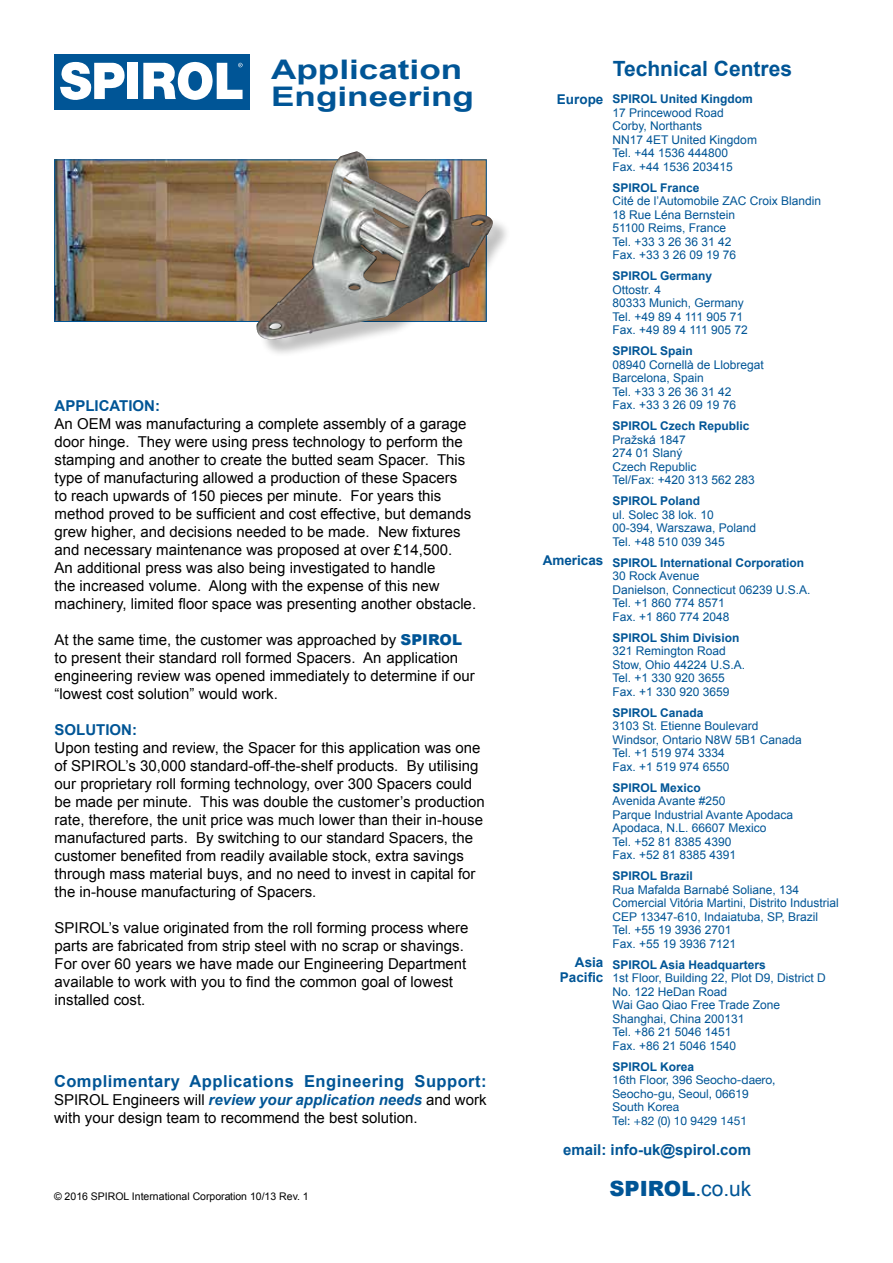
<style>
.page{position:relative;width:893px;height:1263px;background:#fff}
.page>*{position:absolute;margin:0;border:0;box-sizing:border-box;transform-origin:0 0}
.t1{font:700 27px/27px "Arial";color:#005596;scale:1.3 1}
.t2{font:700 21px "Arial";color:#005596}
.t3{font:900 21px "Arial";color:#005596}
.t4{font:700 16.5px "Arial";letter-spacing:.03em;color:#005596}
.t5{font:15px/18px "Arial";color:#000}
.t6{font:700 15px "Arial";color:#005596}
.t7{font:700 13.5px/15px "Arial";color:#005596;text-align:right}
.t8{font:12px/13.5px "Arial";color:#005596}
.t9{font:700 12px "Arial";color:#005596}
.t10{font:12px/13.5px "Helvetica Neue";color:#005596}
.t11{font:10.5px "Arial";color:#000}
.s1{font-weight:900;color:#005596}
.s2{font-weight:700;font-style:italic;color:#005596}
.s3{font-weight:400}
</style>
<div class="page">
<div style="left:54px;top:54px;width:196px;height:55px;background:#005596"></div>
<div style="left:128px;top:63px;width:10px;height:36px;background:#fff"></div>
<svg style="left:60px;top:62px;width:65px;height:38px"></svg>
<svg style="left:143px;top:61px;width:100px;height:39px"></svg>
<img style="left:56px;top:162px;width:199px;height:158px">
<div style="left:259px;top:154px;width:252px;height:204px;background:#000;opacity:.25"></div>
<img style="left:255px;top:151px;width:238px;height:188px">
<h1 class="t1" style="left:271px;top:57px;width:158px">Application<br>Engineering</h1>
<p class="t6" style="left:55px;top:396px;width:107px">APPLICATION:</p>
<p class="t5" style="left:55px;top:415px;width:423px">An OEM was manufacturing a complete assembly of a garage door hinge. They were using press technology to perform the stamping and another to create the butted seam Spacer. This type of manufacturing allowed a production of these Spacers<br>to reach upwards of 150 pieces per minute. For years this method proved to be sufficient and cost effective, but demands grew higher, and decisions needed to be made. New fixtures and necessary maintenance was proposed at over £14,500.<br>An additional press was also being investigated to handle<br>the increased volume. Along with the expense of this new machinery, limited floor space was presenting another obstacle.</p>
<p class="t5" style="left:55px;top:631px;width:422px">At the same time, the customer was approached by <span class="s1">SPIROL </span>to present their standard roll formed Spacers. An application engineering review was opened immediately to determine if our “lowest cost solution” would work.</p>
<p class="t6" style="left:55px;top:720px;width:84px">SOLUTION:</p>
<p class="t5" style="left:55px;top:739px;width:432px">Upon testing and review, the Spacer for this application was one of SPIROL’s 30,000 standard-off-the-shelf products. By utilising our proprietary roll forming technology, over 300 Spacers could be made per minute. This was double the customer’s production rate, therefore, the unit price was much lower than their in-house manufactured parts. By switching to our standard Spacers, the customer benefited from readily available stock, extra savings through mass material buys, and no need to invest in capital for the in-house manufacturing of Spacers.</p>
<p class="t5" style="left:55px;top:919px;width:416px">SPIROL’s value originated from the roll forming process where parts are fabricated from strip steel with no scrap or shavings.<br>For over 60 years we have made our Engineering Department available to work with you to find the common goal of lowest installed cost.</p>
<p class="t4" style="left:54px;top:1070px;width:434px">Complimentary Applications Engineering Support:</p>
<p class="t5" style="left:54px;top:1091px;width:434px">SPIROL Engineers will <span class="s2">review your application needs</span> and work with your design team to recommend the best solution.</p>
<p class="t11" style="left:54px;top:1189px;width:256px">© 2016 SPIROL International Corporation 10/13 Rev. 1</p>
<p class="t7" style="left:557px;top:92px;width:48px">Europe</p>
<p class="t7" style="left:543px;top:553px;width:62px">Americas</p>
<p class="t7" style="left:560px;top:955px;width:45px">Asia<br>Pacific</p>
<h2 class="t2" style="left:613px;top:55px;width:181px">Technical Centres</h2>
<p class="t9" style="left:612px;top:91px;width:142px">SPIROL United Kingdom</p>
<p class="t8" style="left:612px;top:106px;width:146px">17 Princewood Road<br>Corby, Northants<br>NN17 4ET United Kingdom<br>Tel. +44 1536 444800<br>Fax. +44 1536 203415</p>
<p class="t9" style="left:612px;top:180px;width:89px">SPIROL France</p>
<p class="t8" style="left:612px;top:194px;width:210px">Cité de l’Automobile ZAC Croix Blandin<br>18 Rue Léna Bernstein<br>51100 Reims, France<br>Tel. +33 3 26 36 31 42<br>Fax. +33 3 26 09 19 76</p>
<p class="t9" style="left:612px;top:268px;width:101px">SPIROL Germany</p>
<p class="t8" style="left:612px;top:283px;width:137px">Ottostr. 4<br>80333 Munich, Germany<br>Tel. +49 89 4 111 905 71<br>Fax. +49 89 4 111 905 72</p>
<p class="t9" style="left:612px;top:343px;width:82px">SPIROL Spain</p>
<p class="t8" style="left:612px;top:358px;width:153px">08940 Cornellà de Llobregat<br>Barcelona, Spain<br>Tel. +33 3 26 36 31 42<br>Fax. +33 3 26 09 19 76</p>
<p class="t9" style="left:612px;top:418px;width:139px">SPIROL Czech Republic</p>
<p class="t8" style="left:612px;top:433px;width:144px">Pražská 1847<br>274 01 Slaný<br>Czech Republic<br>Tel/Fax: +420 313 562 283</p>
<p class="t9" style="left:612px;top:493px;width:89px">SPIROL Poland</p>
<p class="t8" style="left:612px;top:508px;width:145px">ul. Solec 38 lok. 10<br>00-394, Warszawa, Poland<br>Tel. +48 510 039 345</p>
<p class="t9" style="left:612px;top:555px;width:193px">SPIROL International Corporation</p>
<p class="t8" style="left:612px;top:569px;width:200px">30 Rock Avenue<br>Danielson, Connecticut 06239 U.S.A.<br>Tel. +1 860 774 8571<br>Fax. +1 860 774 2048</p>
<p class="t9" style="left:612px;top:630px;width:129px">SPIROL Shim Division</p>
<p class="t8" style="left:612px;top:644px;width:134px">321 Remington Road<br>Stow, Ohio 44224 U.S.A.<br>Tel. +1 330 920 3655<br>Fax. +1 330 920 3659</p>
<p class="t9" style="left:612px;top:705px;width:93px">SPIROL Canada</p>
<p class="t8" style="left:612px;top:719px;width:191px">3103 St. Etienne Boulevard<br>Windsor, Ontario N8W 5B1 Canada<br>Tel. +1 519 974 3334<br>Fax. +1 519 974 6550</p>
<p class="t9" style="left:612px;top:780px;width:90px">SPIROL Mexico</p>
<p class="t8" style="left:612px;top:794px;width:182px">Avenida Avante #250<br>Parque Industrial Avante Apodaca<br>Apodaca, N.L. 66607 Mexico<br>Tel. +52 81 8385 4390<br>Fax. +52 81 8385 4391</p>
<p class="t9" style="left:612px;top:868px;width:82px">SPIROL Brazil</p>
<p class="t8" style="left:612px;top:883px;width:228px">Rua Mafalda Barnabé Soliane, 134<br>Comercial Vitória Martini, Distrito Industrial<br>CEP 13347-610, Indaiatuba, SP, Brazil<br>Tel. +55 19 3936 2701<br>Fax. +55 19 3936 7121</p>
<p class="t9" style="left:612px;top:957px;width:155px">SPIROL Asia Headquarters</p>
<p class="t8" style="left:612px;top:971px;width:215px">1st Floor, Building 22, Plot D9, District D<br>No. 122 HeDan Road<br>Wai Gao Qiao Free Trade Zone<br>Shanghai, China 200131<br>Tel. +86 21 5046 1451<br>Fax. +86 21 5046 1540</p>
<p class="t9" style="left:612px;top:1059px;width:83px">SPIROL Korea</p>
<p class="t10" style="left:612px;top:1074px;width:165px">16th Floor, 396 Seocho-daero,<br>Seocho-gu, Seoul, 06619<br>South Korea<br>Tel: +82 (0) 10 9429 1451</p>
<p class="t6" style="left:563px;top:1140px;width:189px">email: info-uk@spirol.com</p>
<h2 class="t3" style="left:609px;top:1173px;width:144px">SPIROL<span class="s3">.co.uk</span></h2>
</div>
